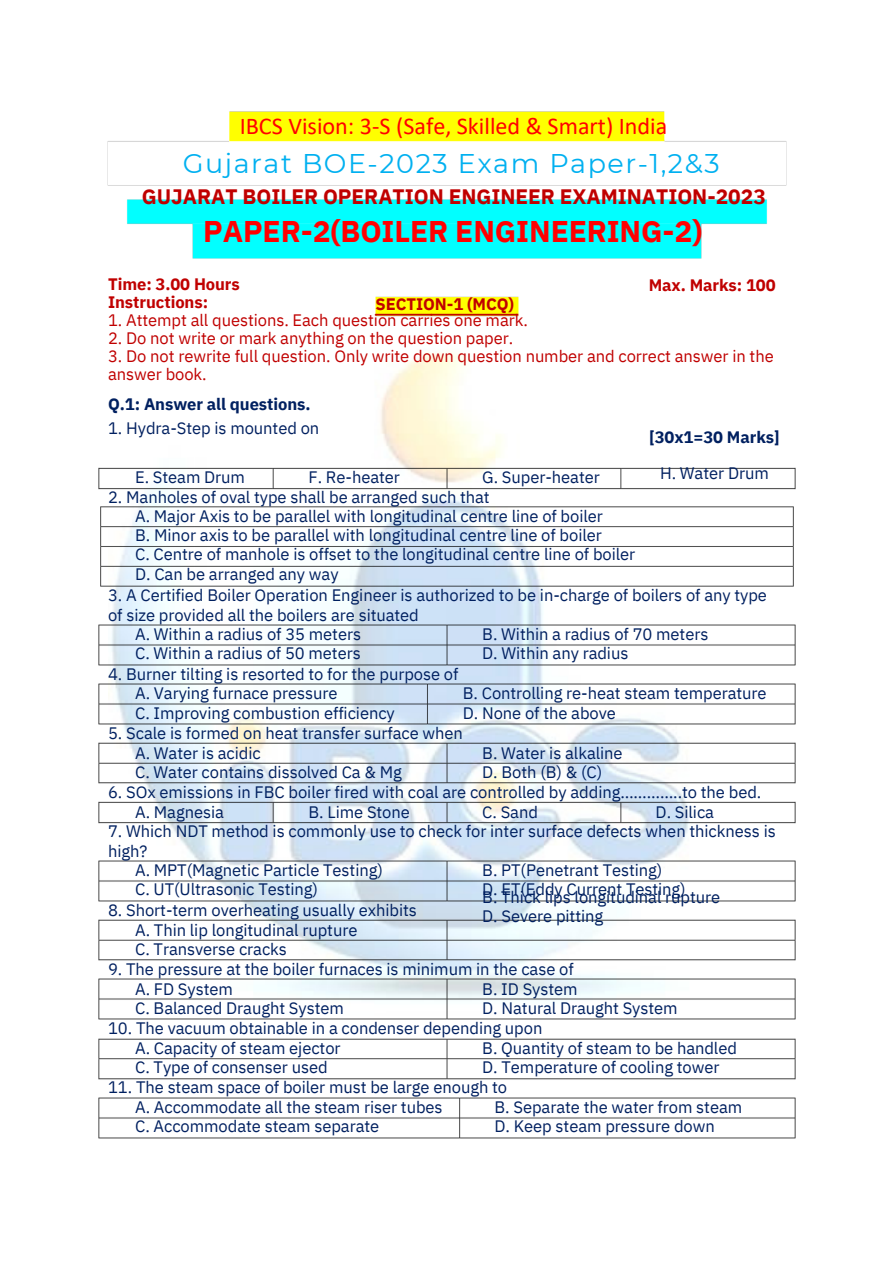
<style>
.page{position:relative;width:894px;height:1264px;background:#fff}
.page>*{position:absolute;margin:0;border:0;box-sizing:border-box;transform-origin:0 0}
.t1{font:700 29.85px "IBM Plex Sans";letter-spacing:-.005em;color:#f00}
.t2{font:27px "Montserrat";letter-spacing:.055em;color:#00b0f0}
.t3{font:24.15px "Calibri";color:#f00}
.t4{font:700 20.85px "IBM Plex Sans";color:#c00000}
.t5{font:16.5px "IBM Plex Sans";letter-spacing:-.005em;color:#002060}
.t6{font:16.5px/18px "IBM Plex Sans";letter-spacing:-.005em;color:#c00000}
.t7{font:700 16.5px/18px "IBM Plex Sans";letter-spacing:-.005em;color:#c00000}
.t8{font:700 16.5px "IBM Plex Sans";letter-spacing:-.005em;color:#002060}
</style>
<div class="page">
<img style="left:112px;top:352px;width:576px;height:619px">
<img style="left:375px;top:296px;width:144px;height:21px">
<img style="left:127px;top:199px;width:640px;height:60px">
<img style="left:107px;top:111px;width:680px;height:75px">
<img style="left:98px;top:460px;width:698px;height:36px">
<img style="left:100px;top:499px;width:694px;height:95px">
<img style="left:98px;top:617px;width:698px;height:55px">
<img style="left:98px;top:676px;width:698px;height:55px">
<img style="left:98px;top:735px;width:698px;height:56px">
<img style="left:98px;top:794px;width:698px;height:36px">
<img style="left:98px;top:853px;width:698px;height:55px">
<img style="left:98px;top:912px;width:698px;height:55px">
<img style="left:98px;top:971px;width:698px;height:49px">
<img style="left:98px;top:1038px;width:698px;height:42px">
<img style="left:98px;top:1097px;width:698px;height:42px">
<p class="t3" style="left:240px;top:116px;width:429px">IBCS Vision: 3-S (Safe, Skilled &amp; Smart) India</p>
<p class="t2" style="left:183px;top:147px;width:538px">Gujarat BOE-2023 Exam Paper-1,2&amp;3</p>
<p class="t4" style="left:142px;top:182px;width:625px">GUJARAT BOILER OPERATION ENGINEER EXAMINATION-2023</p>
<p class="t1" style="left:203px;top:211px;width:500px">PAPER-2(BOILER ENGINEERING-2)</p>
<p class="t7" style="left:108px;top:275px;width:133px">Time: 3.00 Hours<br>Instructions:</p>
<p class="t6" style="left:108px;top:311px;width:421px">1. Attempt all questions. Each question carries one mark.</p>
<p class="t6" style="left:108px;top:329px;width:406px">2. Do not write or mark anything on the question paper.</p>
<p class="t6" style="left:108px;top:347px;width:667px">3. Do not rewrite full question. Only write down question number and correct answer in the answer book.</p>
<p class="t8" style="left:108px;top:392px;width:204px">Q.1: Answer all questions.</p>
<p class="t5" style="left:108px;top:417px;width:213px">1. Hydra-Step is mounted on</p>
<p class="t7" style="left:648px;top:276px;width:128px">Max. Marks: 100</p>
<p class="t7" style="left:375px;top:295px;width:140px">SECTION-1 (MCQ)</p>
<p class="t8" style="left:649px;top:426px;width:132px">[30x1=30 Marks]</p>
<h3 class="t5" style="left:135px;top:466px;width:111px">E. Steam Drum</h3>
<p class="t5" style="left:308px;top:466px;width:93px">F. Re-heater</p>
<p class="t5" style="left:482px;top:466px;width:119px">G. Super-heater</p>
<h2 class="t5" style="left:660px;top:462px;width:110px">H. Water Drum</h2>
<p class="t5" style="left:108px;top:485px;width:383px">2. Manholes of oval type shall be arranged such that</p>
<p class="t5" style="left:135px;top:505px;width:469px">A. Major Axis to be parallel with longitudinal centre line of boiler</p>
<p class="t5" style="left:135px;top:524px;width:468px">B. Minor axis to be parallel with longitudinal centre line of boiler</p>
<p class="t5" style="left:135px;top:543px;width:501px">C. Centre of manhole is offset to the longitudinal centre line of boiler</p>
<p class="t5" style="left:135px;top:562px;width:205px">D. Can be arranged any way</p>
<p class="t5" style="left:108px;top:584px;width:660px">3. A Certified Boiler Operation Engineer is authorized to be in-charge of boilers of any type</p>
<p class="t5" style="left:108px;top:603px;width:312px">of size provided all the boilers are situated</p>
<p class="t5" style="left:135px;top:623px;width:227px">A. Within a radius of 35 meters</p>
<p class="t5" style="left:135px;top:642px;width:227px">C. Within a radius of 50 meters</p>
<p class="t5" style="left:482px;top:623px;width:228px">B. Within a radius of 70 meters</p>
<p class="t5" style="left:482px;top:642px;width:148px">D. Within any radius</p>
<p class="t5" style="left:108px;top:662px;width:352px">4. Burner tilting is resorted to for the purpose of</p>
<p class="t5" style="left:135px;top:682px;width:204px">A. Varying furnace pressure</p>
<p class="t5" style="left:135px;top:702px;width:261px">C. Improving combustion efficiency</p>
<p class="t5" style="left:462px;top:682px;width:305px">B. Controlling re-heat steam temperature</p>
<p class="t5" style="left:462px;top:702px;width:155px">D. None of the above</p>
<p class="t5" style="left:108px;top:721px;width:356px">5. Scale is formed on heat transfer surface when</p>
<p class="t5" style="left:135px;top:742px;width:127px">A. Water is acidic</p>
<p class="t5" style="left:135px;top:761px;width:268px">C. Water contains dissolved Ca &amp; Mg</p>
<p class="t5" style="left:482px;top:742px;width:142px">B. Water is alkaline</p>
<p class="t5" style="left:482px;top:761px;width:122px">D. Both (B) &amp; (C)</p>
<p class="t5" style="left:108px;top:780px;width:654px">6. SOx emissions in FBC boiler fired with coal are controlled by adding…………..to the bed.</p>
<p class="t5" style="left:135px;top:800px;width:90px">A. Magnesia</p>
<p class="t5" style="left:308px;top:800px;width:103px">B. Lime Stone</p>
<p class="t5" style="left:482px;top:800px;width:57px">C. Sand</p>
<p class="t5" style="left:655px;top:800px;width:60px">D. Silica</p>
<p class="t5" style="left:108px;top:820px;width:669px">7. Which NDT method is commonly use to check for inter surface defects when thickness is</p>
<p class="t5" style="left:108px;top:839px;width:41px">high?</p>
<p class="t5" style="left:135px;top:859px;width:249px">A. MPT(Magnetic Particle Testing)</p>
<p class="t5" style="left:135px;top:878px;width:184px">C. UT(Ultrasonic Testing)</p>
<p class="t5" style="left:482px;top:859px;width:182px">B. PT(Penetrant Testing)</p>
<p class="t5" style="left:482px;top:878px;width:205px">D. ET(Eddy Current Testing)</p>
<p class="t5" style="left:482px;top:886px;width:239px">B. Thick lips longitudinal rupture</p>
<p class="t5" style="left:482px;top:905px;width:122px">D. Severe pitting</p>
<p class="t5" style="left:108px;top:898px;width:310px">8. Short-term overheating usually exhibits</p>
<p class="t5" style="left:135px;top:918px;width:224px">A. Thin lip longitudinal rupture</p>
<p class="t5" style="left:135px;top:937px;width:153px">C. Transverse cracks</p>
<p class="t5" style="left:108px;top:957px;width:467px">9. The pressure at the boiler furnaces is minimum in the case of</p>
<p class="t5" style="left:135px;top:977px;width:99px">A. FD System</p>
<p class="t5" style="left:135px;top:996px;width:210px">C. Balanced Draught System</p>
<p class="t5" style="left:482px;top:977px;width:97px">B. ID System</p>
<p class="t5" style="left:482px;top:996px;width:197px">D. Natural Draught System</p>
<p class="t5" style="left:108px;top:1017px;width:435px">10. The vacuum obtainable in a condenser depending upon</p>
<p class="t5" style="left:135px;top:1036px;width:207px">A. Capacity of steam ejector</p>
<p class="t5" style="left:135px;top:1055px;width:194px">C. Type of consenser used</p>
<p class="t5" style="left:482px;top:1036px;width:256px">B. Quantity of steam to be handled</p>
<p class="t5" style="left:482px;top:1055px;width:239px">D. Temperature of cooling tower</p>
<p class="t5" style="left:108px;top:1076px;width:400px">11. The steam space of boiler must be large enough to</p>
<p class="t5" style="left:135px;top:1096px;width:309px">A. Accommodate all the steam riser tubes</p>
<p class="t5" style="left:135px;top:1115px;width:245px">C. Accommodate steam separate</p>
<p class="t5" style="left:494px;top:1096px;width:249px">B. Separate the water from steam</p>
<p class="t5" style="left:494px;top:1115px;width:222px">D. Keep steam pressure down</p>
</div>
